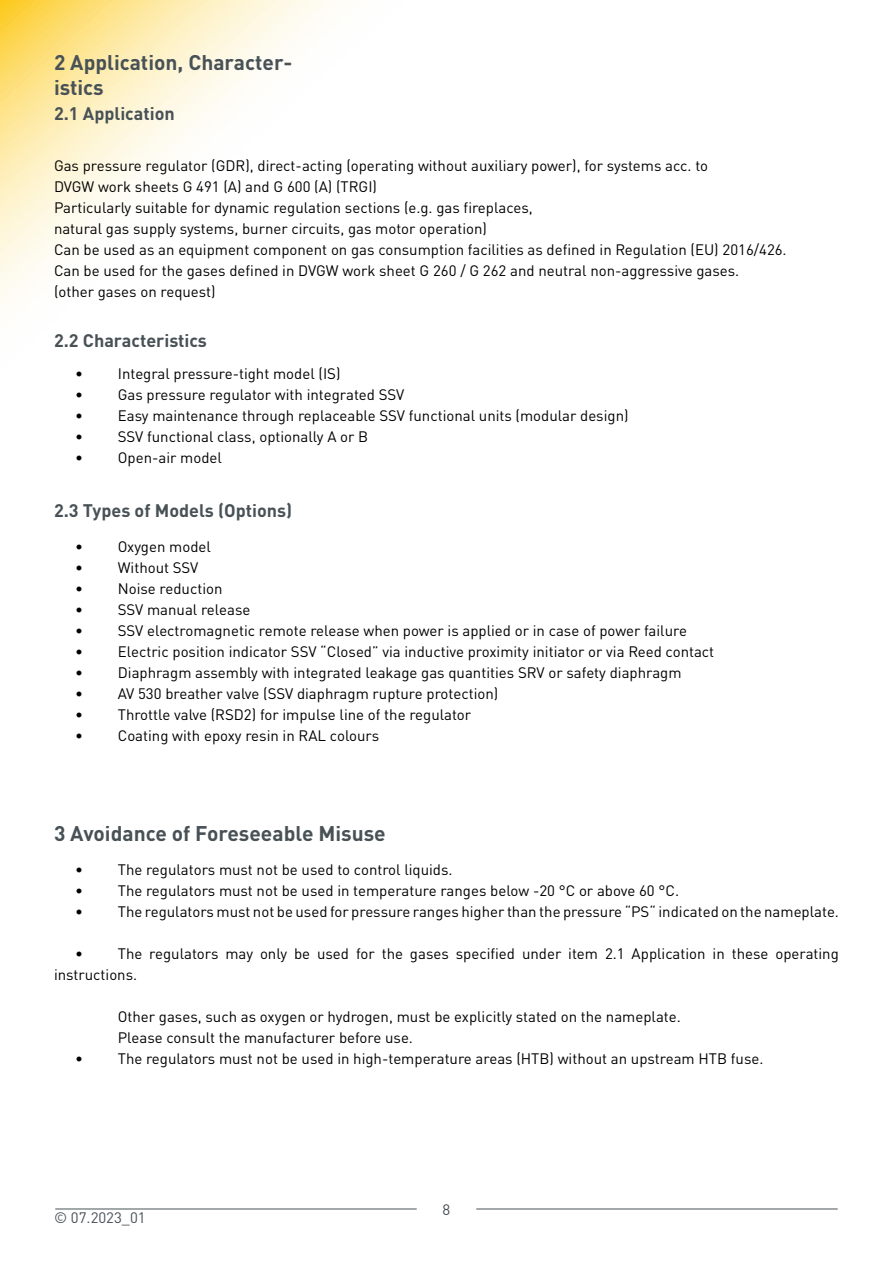
<style>
.page{position:relative;width:893px;height:1263px;background:#fff}
.page>*{position:absolute;margin:0;border:0;box-sizing:border-box;transform-origin:0 0}
.Überschrift_1{font:700 21px/25.2px "DIN Pro";color:#485156}
.Überschrift_2{font:700 18px "DIN Pro";color:#485156}
.Medenus{font:15px/21px "DIN Pro";color:#000}
.t1{font:15px "DIN Pro";color:#485156}
</style>
<div class="page">
<hr style="left:55px;top:1209px;width:362px;height:1px;background:#485156">
<hr style="left:476px;top:1209px;width:362px;height:1px;background:#485156">
<svg style="left:0;top:0;width:337px;height:308px"></svg>
<p class="Überschrift_1" style="left:54px;top:47px;width:240px">2 Application, Character&shy;istics</p>
<p class="Überschrift_2" style="left:54px;top:99px;width:122px">2.1 Application</p>
<p class="Medenus" style="left:54px;top:153px;width:656px">Gas pressure regulator (GDR), direct-acting (operating without auxiliary power), for systems acc. to</p>
<p class="Medenus" style="left:54px;top:174px;width:325px">DVGW work sheets G 491 (A) and G 600 (A) (TRGI)</p>
<p class="Medenus" style="left:54px;top:195px;width:480px">Particularly suitable for dynamic regulation sections (e.g. gas fireplaces,</p>
<p class="Medenus" style="left:54px;top:216px;width:434px">natural gas supply systems, burner circuits, gas motor operation)</p>
<p class="Medenus" style="left:54px;top:237px;width:734px">Can be used as an equipment component on gas consumption facilities as defined in Regulation (EU) 2016/426.</p>
<p class="Medenus" style="left:54px;top:258px;width:687px">Can be used for the gases defined in DVGW work sheet G 260 / G 262 and neutral non-aggressive gases.</p>
<p class="Medenus" style="left:54px;top:279px;width:163px">(other gases on request)</p>
<p class="Überschrift_2" style="left:54px;top:325px;width:154px">2.2 Characteristics</p>
<p class="Medenus" style="left:75px;top:362px;width:267px">• Integral pressure-tight model (IS)</p>
<p class="Medenus" style="left:75px;top:383px;width:331px">• Gas pressure regulator with integrated SSV</p>
<p class="Medenus" style="left:75px;top:404px;width:555px">• Easy maintenance through replaceable SSV functional units (modular design)</p>
<p class="Medenus" style="left:75px;top:425px;width:294px">• SSV functional class, optionally A or B</p>
<p class="Medenus" style="left:75px;top:446px;width:148px">• Open-air model</p>
<p class="Überschrift_2" style="left:54px;top:495px;width:240px">2.3 Types of Models (Options)</p>
<p class="Medenus" style="left:75px;top:534px;width:137px">• Oxygen model</p>
<p class="Medenus" style="left:75px;top:555px;width:125px">• Without SSV</p>
<p class="Medenus" style="left:75px;top:576px;width:149px">• Noise reduction</p>
<p class="Medenus" style="left:75px;top:597px;width:177px">• SSV manual release</p>
<p class="Medenus" style="left:75px;top:618px;width:613px">• SSV electromagnetic remote release when power is applied or in case of power failure</p>
<p class="Medenus" style="left:75px;top:639px;width:640px">• Electric position indicator SSV “Closed” via inductive proximity initiator or via Reed contact</p>
<p class="Medenus" style="left:75px;top:660px;width:608px">• Diaphragm assembly with integrated leakage gas quantities SRV or safety diaphragm</p>
<p class="Medenus" style="left:75px;top:681px;width:425px">• AV 530 breather valve (SSV diaphragm rupture protection)</p>
<p class="Medenus" style="left:75px;top:702px;width:397px">• Throttle valve (RSD2) for impulse line of the regulator</p>
<p class="Medenus" style="left:75px;top:723px;width:305px">• Coating with epoxy resin in RAL colours</p>
<p class="Überschrift_1" style="left:54px;top:818px;width:333px">3 Avoidance of Foreseeable Misuse</p>
<p class="Medenus" style="left:75px;top:857px;width:379px">• The regulators must not be used to control liquids.</p>
<p class="Medenus" style="left:75px;top:878px;width:605px">• The regulators must not be used in temperature ranges below -20 °C or above 60 °C.</p>
<p class="Medenus" style="left:75px;top:899px;width:765px">• The regulators must not be used for pressure ranges higher than the pressure “PS“ indicated on the nameplate.</p>
<p class="Medenus" style="left:54px;top:941px;width:786px;text-indent:21px">• The regulators may only be used for the gases specified under item 2.1 Application in these operating instructions.</p>
<p class="Medenus" style="left:118px;top:1004px;width:564px">Other gases, such as oxygen or hydrogen, must be explicitly stated on the nameplate.</p>
<p class="Medenus" style="left:118px;top:1025px;width:297px">Please consult the manufacturer before use.</p>
<p class="Medenus" style="left:75px;top:1046px;width:690px">• The regulators must not be used in high-temperature areas (HTB) without an upstream HTB fuse.</p>
<p class="t1" style="left:54px;top:1206px;width:93px">© 07.2023_01</p>
<p class="t1" style="left:443px;top:1197px;width:9px">8</p>
</div>
